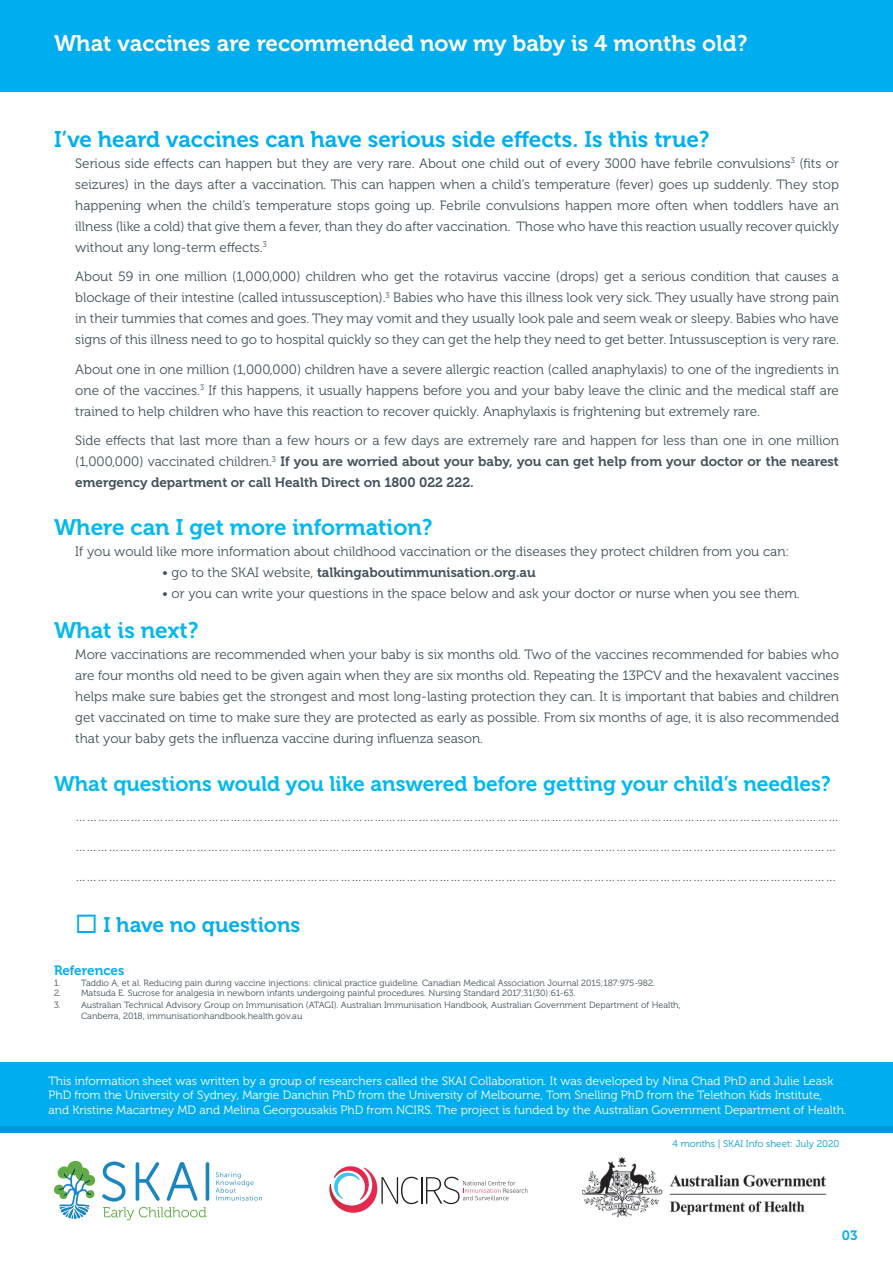
<style>
.page{position:relative;width:893px;height:1263px;background:#fff}
.page>*{position:absolute;margin:0;border:0;box-sizing:border-box;transform-origin:0 0}
.SKAI_Small_SubHead{font:22.5px "Museo 700";color:#00aeef}
.t1{font:22.5px "Museo 700";color:#fff}
.SKAI_Small_SubHead-2{font:22.5px "Museo 700";color:#00b8f0}
.SKAI_Small_SubHead-3{font:21px "Museo 700";color:#00b8f0}
.SKAI_BodyCopy{font:21px "Museo 700";color:#00aeef}
.SKAI_BodyCopy-2{font:13.5px/21px "Museo 300";color:#425159;text-align:justify}
.SKAI_BodyCopy-3{font:13.5px "Museo 700";color:#425159}
.t2{font:13.5px "Museo 700";color:#00aeef}
.SKAI_References{font:12px/14.4px "Museo 300";color:#fff}
.SKAI_BodyCopy-4{font:9.75px "Museo 300";color:#0099d1}
.t3{font:9px/11.1px "Museo 300";color:#425159}
.s1{font-family:"Museo 700"}
.s2{font-family:"Museo 300"}
</style>
<div class="page">
<div style="left:0;top:0;width:893px;height:91px;background:#00aeef"></div>
<div style="left:0;top:1126px;width:893px;height:7px;background:#0099d1"></div>
<div style="left:0;top:1063px;width:893px;height:63px;background:#00aeef"></div>
<svg style="left:329px;top:1166px;width:198px;height:47px"></svg>
<img style="left:582px;top:1157px;width:245px;height:59px">
<svg style="left:103px;top:1207px;width:103px;height:13px"></svg>
<svg style="left:216px;top:1172px;width:46px;height:28px"></svg>
<svg style="left:102px;top:1161px;width:24px;height:40px"></svg>
<svg style="left:136px;top:1162px;width:24px;height:39px"></svg>
<svg style="left:166px;top:1162px;width:32px;height:39px"></svg>
<hr style="left:206px;top:1162px;width:3px;height:39px;background:#1985c1;border-radius:2px">
<svg style="left:54px;top:1161px;width:42px;height:58px"></svg>
<p class="t1" style="left:54px;top:30px;width:695px">What vaccines are recommended now my baby is 4 months old?</p>
<p class="SKAI_Small_SubHead" style="left:54px;top:126px;width:657px">I’ve heard vaccines can have serious side effects. Is this true?</p>
<p class="SKAI_BodyCopy-2" style="left:75px;top:153px;width:765px">Serious side effects can happen but they are very rare. About one child out of every 3000 have febrile convulsions<sup>3</sup> (fits or seizures) in the days after a vaccination. This can happen when a child’s temperature (fever) goes up suddenly. They stop happening when the child’s temperature stops going up. Febrile convulsions happen more often when toddlers have an illness (like a cold) that give them a fever, than they do after vaccination. Those who have this reaction usually recover quickly without any long-term effects.<sup>3</sup></p>
<p class="SKAI_BodyCopy-2" style="left:75px;top:266px;width:765px">About 59 in one million (1,000,000) children who get the rotavirus vaccine (drops) get a serious condition that causes a blockage of their intestine (called intussusception).<sup>3</sup> Babies who have this illness look very sick. They usually have strong pain in their tummies that comes and goes. They may vomit and they usually look pale and seem weak or sleepy. Babies who have signs of this illness need to go to hospital quickly so they can get the help they need to get better. Intussusception is very rare.</p>
<p class="SKAI_BodyCopy-2" style="left:75px;top:359px;width:765px">About one in one million (1,000,000) children have a severe allergic reaction (called anaphylaxis) to one of the ingredients in one of the vaccines.<sup>3</sup> If this happens, it usually happens before you and your baby leave the clinic and the medical staff are trained to help children who have this reaction to recover quickly. Anaphylaxis is frightening but extremely rare.</p>
<p class="SKAI_BodyCopy-2" style="left:75px;top:430px;width:765px">Side effects that last more than a few hours or a few days are extremely rare and happen for less than one in one million (1,000,000) vaccinated children.<sup>3</sup> <span class="s1">If you are worried about your baby, you can get help from your doctor or the nearest emergency department or call Health Direct on 1800 022 222.</span></p>
<p class="SKAI_Small_SubHead-2" style="left:54px;top:515px;width:380px">Where can I get more information?</p>
<p class="SKAI_BodyCopy-2" style="left:75px;top:541px;width:716px">If you would like more information about childhood vaccination or the diseases they protect children from you can:</p>
<p class="SKAI_BodyCopy-3" style="left:162px;top:565px;width:375px"><span class="s2">• go to the SKAI website,</span> talkingaboutimmunisation.org.au</p>
<p class="SKAI_BodyCopy-2" style="left:162px;top:583px;width:639px">• or you can write your questions in the space below and ask your doctor or nurse when you see them.</p>
<p class="SKAI_Small_SubHead-2" style="left:54px;top:618px;width:146px">What is next?</p>
<p class="SKAI_BodyCopy-2" style="left:75px;top:644px;width:765px">More vaccinations are recommended when your baby is six months old. Two of the vaccines recommended for babies who are four months old need to be given again when they are six months old. Repeating the 13PCV and the hexavalent vaccines helps make sure babies get the strongest and most long-lasting protection they can. It is important that babies and children get vaccinated on time to make sure they are protected as early as possible. From six months of age, it is also recommended that your baby gets the influenza vaccine during influenza season.</p>
<p class="SKAI_Small_SubHead-3" style="left:54px;top:772px;width:778px">What questions would you like answered before getting your child’s needles?</p>
<p class="SKAI_BodyCopy-2" style="left:75px;top:806px;width:765px">………………………………………………………………………………………………………………………………………………………………………………………</p>
<p class="SKAI_BodyCopy-2" style="left:75px;top:836px;width:763px">………………………………………………………………………………………………………………………………………………………………………………………</p>
<p class="SKAI_BodyCopy-2" style="left:75px;top:866px;width:763px">………………………………………………………………………………………………………………………………………………………………………………………</p>
<p class="SKAI_BodyCopy" style="left:75px;top:913px;width:227px">◻ I have no questions</p>
<p class="t2" style="left:54px;top:963px;width:72px">References</p>
<p class="t3" style="left:54px;top:977px;width:602px">1. Taddio A, et al. Reducing pain during vaccine injections: clinical practice guideline. Canadian Medical Association Journal 2015;187:975-982.</p>
<p class="t3" style="left:54px;top:988px;width:523px">2. Matsuda E. Sucrose for analgesia in newborn infants undergoing painful procedures. Nursing Standard 2017;31(30):61-63.</p>
<p class="t3" style="left:81px;top:999px;width:601px;text-indent:-27px">3. Australian Technical Advisory Group on Immunisation (ATAGI). Australian Immunisation Handbook, Australian Government Department of Health,<br>Canberra, 2018, immunisationhandbook.health.gov.au</p>
<p class="SKAI_References" style="left:48px;top:1074px;width:800px">This information sheet was written by a group of researchers called the SKAI Collaboration. It was developed by Nina Chad PhD and Julie Leask<br>PhD from the University of Sydney, Margie Danchin PhD from the University of Melbourne, Tom Snelling PhD from the Telethon Kids Institute,<br>and Kristine Macartney MD and Melina Georgousakis PhD from NCIRS. The project is funded by the Australian Government Department of Health.</p>
<p class="SKAI_BodyCopy-4" style="left:673px;top:1138px;width:168px">4 months | SKAI Info sheet: July 2020</p>
<p class="t2" style="left:842px;top:1227px;width:17px">03</p>
</div>
